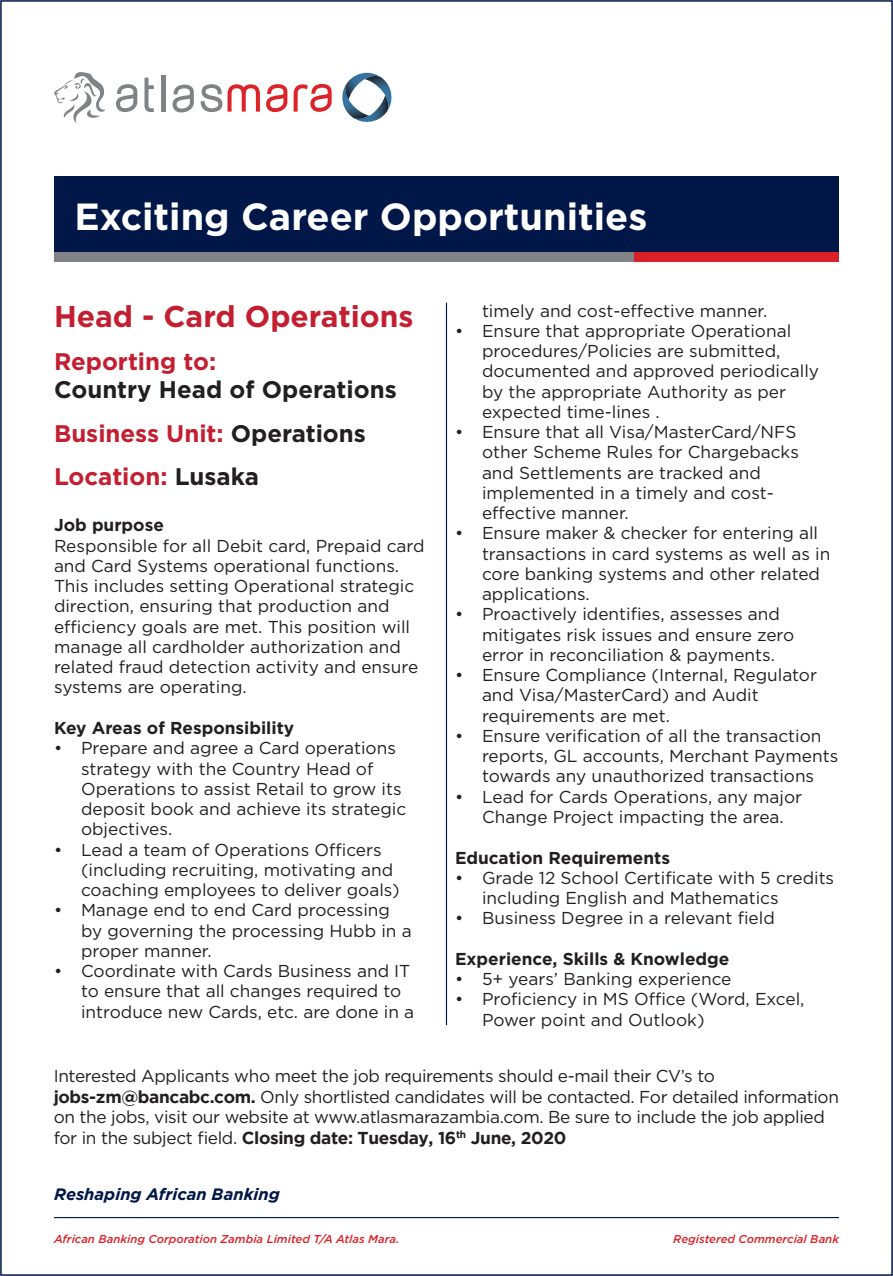
<style>
.page{position:relative;width:893px;height:1276px;background:#fff}
.page>*{position:absolute;margin:0;border:0;box-sizing:border-box;transform-origin:0 0}
.t1{font:700 37.8px "Gotham HTF";color:#fff}
.t2{font:700 30px "Gotham HTF";color:#c31f31}
.t3{font:700 24px/43.2px "Gotham HTF";color:#231f20}
.t4{font:700 24px "Gotham HTF";color:#c31f31}
.t5{font:17.25px/20.2px "Gotham";color:#231f20}
.t6{font:17.25px/20.7px "Gotham";letter-spacing:-.02em;color:#231f20}
.t7{font:700 17.25px "Gotham HTF";color:#231f20}
.t8{font:italic 700 16.5px "Gotham HTF";color:#001748}
.t9{font:italic 500 11.4px "Gotham HTF";color:#da2128}
.s1{color:#c31f31}
.s2{color:#231f20}
.s3{font-weight:700}
</style>
<div class="page">
<div style="left:54px;top:177px;width:784px;height:76px;background:#001748"></div>
<div style="left:54px;top:253px;width:586px;height:9px;background:#808285"></div>
<div style="left:634px;top:253px;width:205px;height:9px;background:#da2128"></div>
<hr style="left:54px;top:1217px;width:785px;height:1px;background:#001748">
<hr style="left:446px;top:303px;width:1px;height:722px;background:#001748">
<svg style="left:54px;top:72px;width:51px;height:51px"></svg>
<svg style="left:266px;top:84px;width:21px;height:28px"></svg>
<svg style="left:228px;top:84px;width:32px;height:28px"></svg>
<svg style="left:294px;top:84px;width:38px;height:28px"></svg>
<hr style="left:162px;top:76px;width:4px;height:36px;background:#808385">
<svg style="left:144px;top:78px;width:10px;height:34px"></svg>
<svg style="left:116px;top:84px;width:21px;height:28px"></svg>
<svg style="left:173px;top:85px;width:21px;height:27px"></svg>
<svg style="left:201px;top:84px;width:21px;height:28px"></svg>
<svg style="left:342px;top:73px;width:50px;height:49px"></svg>
<h1 class="t1" style="left:75px;top:195px;width:574px">Exciting Career Opportunities</h1>
<h2 class="t2" style="left:54px;top:299px;width:361px">Head - Card Operations</h2>
<h3 class="t4" style="left:54px;top:347px;width:164px">Reporting to:</h3>
<h3 class="t3" style="left:54px;top:368px;width:344px">Country Head of Operations<br><span class="s1">Business Unit:</span> Operations</h3>
<h3 class="t4" style="left:54px;top:462px;width:206px">Location: <span class="s2">Lusaka</span></h3>
<p class="t7" style="left:54px;top:515px;width:111px">Job purpose</p>
<p class="t5" style="left:54px;top:535px;width:372px">Responsible for all Debit card, Prepaid card and Card Systems operational functions.<br>This includes setting Operational strategic direction, ensuring that production and efficiency goals are met. This position will manage all cardholder authorization and related fraud detection activity and ensure systems are operating.</p>
<p class="t7" style="left:54px;top:718px;width:242px">Key Areas of Responsibility</p>
<p class="t5" style="left:81px;top:737px;width:327px;text-indent:-27px">• Prepare and agree a Card operations strategy with the Country Head of<br>Operations to assist Retail to grow its deposit book and achieve its strategic objectives.</p>
<p class="t5" style="left:81px;top:839px;width:320px;text-indent:-27px">• Lead a team of Operations Officers (including recruiting, motivating and coaching employees to deliver goals)</p>
<p class="t5" style="left:81px;top:899px;width:332px;text-indent:-27px">• Manage end to end Card processing by governing the processing Hubb in a proper manner.</p>
<p class="t5" style="left:81px;top:960px;width:335px;text-indent:-27px">• Coordinate with Cards Business and IT to ensure that all changes required to introduce new Cards, etc. are done in a</p>
<p class="t5" style="left:482px;top:300px;width:287px">timely and cost-effective manner.</p>
<p class="t5" style="left:482px;top:320px;width:339px;text-indent:-27px">• Ensure that appropriate Operational procedures/Policies are submitted, documented and approved periodically by the appropriate Authority as per expected time-lines .</p>
<p class="t5" style="left:482px;top:421px;width:319px;text-indent:-27px">• Ensure that all Visa/MasterCard/NFS other Scheme Rules for Chargebacks and Settlements are tracked and implemented in a timely and cost&shy;effective manner.</p>
<p class="t5" style="left:482px;top:523px;width:350px;text-indent:-27px">• Ensure maker &amp; checker for entering all transactions in card systems as well as in core banking systems and other related applications.</p>
<p class="t5" style="left:482px;top:604px;width:314px;text-indent:-27px">• Proactively identifies, assesses and mitigates risk issues and ensure zero error in reconciliation &amp; payments.</p>
<p class="t5" style="left:482px;top:664px;width:337px;text-indent:-27px">• Ensure Compliance (Internal, Regulator and Visa/MasterCard) and Audit requirements are met.</p>
<p class="t5" style="left:482px;top:725px;width:358px;text-indent:-27px">• Ensure verification of all the transaction reports, GL accounts, Merchant Payments towards any unauthorized transactions</p>
<p class="t5" style="left:455px;top:786px;width:349px;text-align:center">• Lead for Cards Operations, any major<br>Change Project impacting the area.</p>
<p class="t7" style="left:455px;top:847px;width:217px">Education Requirements</p>
<p class="t5" style="left:482px;top:867px;width:354px;text-indent:-27px">• Grade 12 School Certificate with 5 credits including English and Mathematics</p>
<p class="t5" style="left:455px;top:907px;width:321px">• Business Degree in a relevant field</p>
<p class="t7" style="left:455px;top:948px;width:276px">Experience, Skills &amp; Knowledge</p>
<p class="t5" style="left:455px;top:968px;width:278px">• 5+ years’ Banking experience</p>
<p class="t5" style="left:482px;top:988px;width:324px;text-indent:-27px">• Proficiency in MS Office (Word, Excel,<br>Power point and Outlook)</p>
<p class="t6" style="left:54px;top:1065px;width:787px">Interested Applicants who meet the job requirements should e-mail their CV’s to <span class="s3">jobs-zm@bancabc.com.</span> Only shortlisted candidates will be contacted. For detailed information on the jobs, visit our website at www.atlasmarazambia.com. Be sure to include the job applied for in the subject field. <span class="s3">Closing date: Tuesday, 16</span><sup>th</sup> <span class="s3">June, 2020</span></p>
<p class="t8" style="left:54px;top:1184px;width:227px">Reshaping African Banking</p>
<p class="t9" style="left:54px;top:1232px;width:347px">African Banking Corporation Zambia Limited T/A Atlas Mara.</p>
<p class="t9" style="left:673px;top:1232px;width:167px">Registered Commercial Bank</p>
</div>
